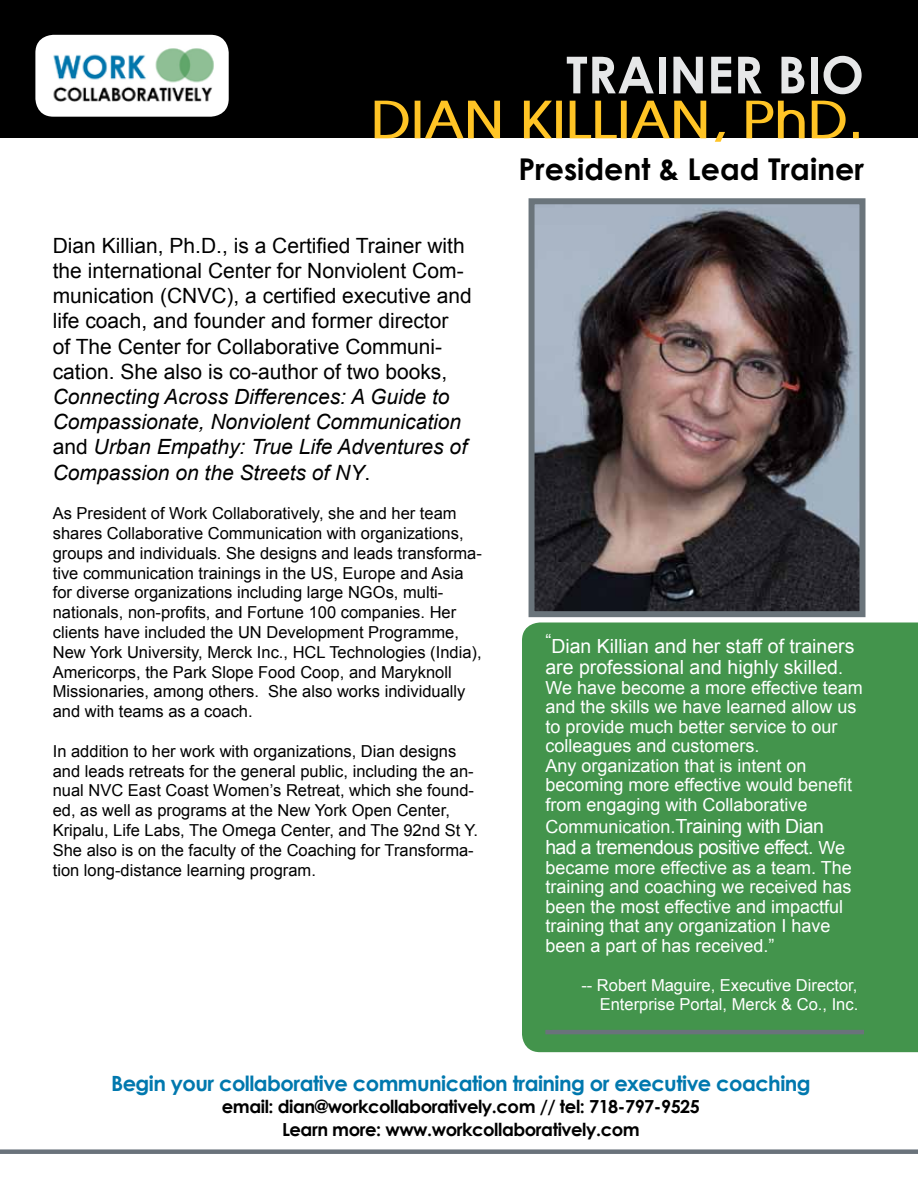
<style>
.page{position:relative;width:918px;height:1188px;background:#fff}
.page>*{position:absolute;margin:0;border:0;box-sizing:border-box;transform-origin:0 0}
.t1{font:700 51px "Avant Garde";color:#ffc425}
.t2{font:700 51px "Century Gothic";color:#e6e7e8}
.t3{font:700 30px "Century Gothic";color:#000}
.t4{font:21px/25.2px "Arial";color:#000}
.t5{font:italic 21px/25.2px "Arial";color:#000}
.t6{font:700 21px "Century Gothic";letter-spacing:-.025em;color:#0078ae}
.t7{font:19.5px/21px "Arial";color:#fff}
.t8{font:19.5px/21px "Arial";letter-spacing:-.03em;color:#fff}
.t9{font:18px/19.5px "Arial";color:#fff}
.t10{font:700 18px/22.5px "Century Gothic";letter-spacing:-.025em;color:#000;text-align:center}
.t11{font:16.5px/19.8px "Arial";color:#000}
.t12{font:16.5px/19.5px "Arial";color:#fff;text-align:right}
.s1{font-style:normal}
.s2{font-size:18px}
</style>
<div class="page">
<div style="left:0;top:1149px;width:918px;height:5px;background:#6a737b"></div>
<div style="left:522px;top:622px;width:396px;height:430px;background:#43944c"></div>
<img style="left:536px;top:205px;width:323px;height:405px">
<div style="left:529px;top:198px;width:337px;height:419px;border:6px solid #6a747b"></div>
<hr style="left:545px;top:1030px;width:319px;height:4px;background:#6a737b">
<div style="left:0;top:0;width:918px;height:138px;background:#000"></div>
<img style="left:35px;top:35px;width:194px;height:82px">
<h1 class="t2" style="left:566px;top:43px;width:26px">TRAI</h1>
<h1 class="t2" style="left:669px;top:43px;width:136px">NER BIO</h1>
<h1 class="t1" style="left:371px;top:88px;width:495px">DIAN KILLIAN, PhD.</h1>
<h2 class="t3" style="left:518px;top:151px;width:347px">President &amp; Lead Trainer</h2>
<p class="t4" style="left:53px;top:233px;width:420px">Dian Killian, Ph.D., is a Certified Trainer with the international Center for Nonviolent Com&shy;munication (CNVC), a certified executive and life coach, and founder and former director<br>of The Center for Collaborative Communi&shy;cation. She also is co-author of two books,</p>
<p class="t5" style="left:53px;top:384px;width:416px">Connecting Across Differences: A Guide to Compassionate, Nonviolent Communication <span class="s1">and</span> Urban Empathy: True Life Adventures of Compassion on the Streets of NY<span class="s1">.</span></p>
<p class="t11" style="left:53px;top:504px;width:431px">As President of Work Collaboratively, she and her team shares Collaborative Communication with organizations, groups and individuals. She designs and leads transforma&shy;tive communication trainings in the US, Europe and Asia for diverse organizations including large NGOs, multi&shy;nationals, non-profits, and Fortune 100 companies. Her clients have included the UN Development Programme, New York University, Merck Inc., HCL Technologies (India), Americorps, the Park Slope Food Coop, and Maryknoll Missionaries, among others. She also works individually and with teams as a coach.</p>
<p class="t11" style="left:53px;top:741px;width:427px">In addition to her work with organizations, Dian designs and leads retreats for the general public, including the an&shy;nual NVC East Coast Women’s Retreat, which she found&shy;ed, as well as programs at the New York Open Center, Kripalu, Life Labs, The Omega Center, and The 92nd St Y.<br>She also is on the faculty of the Coaching for Transforma&shy;tion long-distance learning program.</p>
<p class="t7" style="left:545px;top:636px;width:311px"><sup>“</sup>Dian Killian and her staff of trainers are professional and highly skilled<span class="s2">.</span></p>
<p class="t9" style="left:545px;top:678px;width:319px">We have become a more effective team and the skills we have learned allow us to provide much better service to our colleagues and customers.<br>Any organization that is intent on becoming more effective would benefit from engaging with Collaborative</p>
<p class="t8" style="left:545px;top:816px;width:301px"><span class="s2">Communication.</span>Training with Dian had a tremendous positive effect. <span class="s2">We</span></p>
<p class="t9" style="left:545px;top:858px;width:308px">became more effective as a team. The training and coaching we received has been the most effective and impactful training that any organization I have been a part of has received.”</p>
<p class="t12" style="left:581px;top:975px;width:278px">-- Robert Maguire, Executive Director,<br>Enterprise Portal, Merck &amp; Co., Inc.</p>
<p class="t6" style="left:111px;top:1070px;width:701px">Begin your collaborative communication training or executive coaching</p>
<p class="t10" style="left:222px;top:1095px;width:480px">email: dian@workcollaboratively.com // tel: 718-797-9525<br>Learn more: www.workcollaboratively.com</p>
</div>
